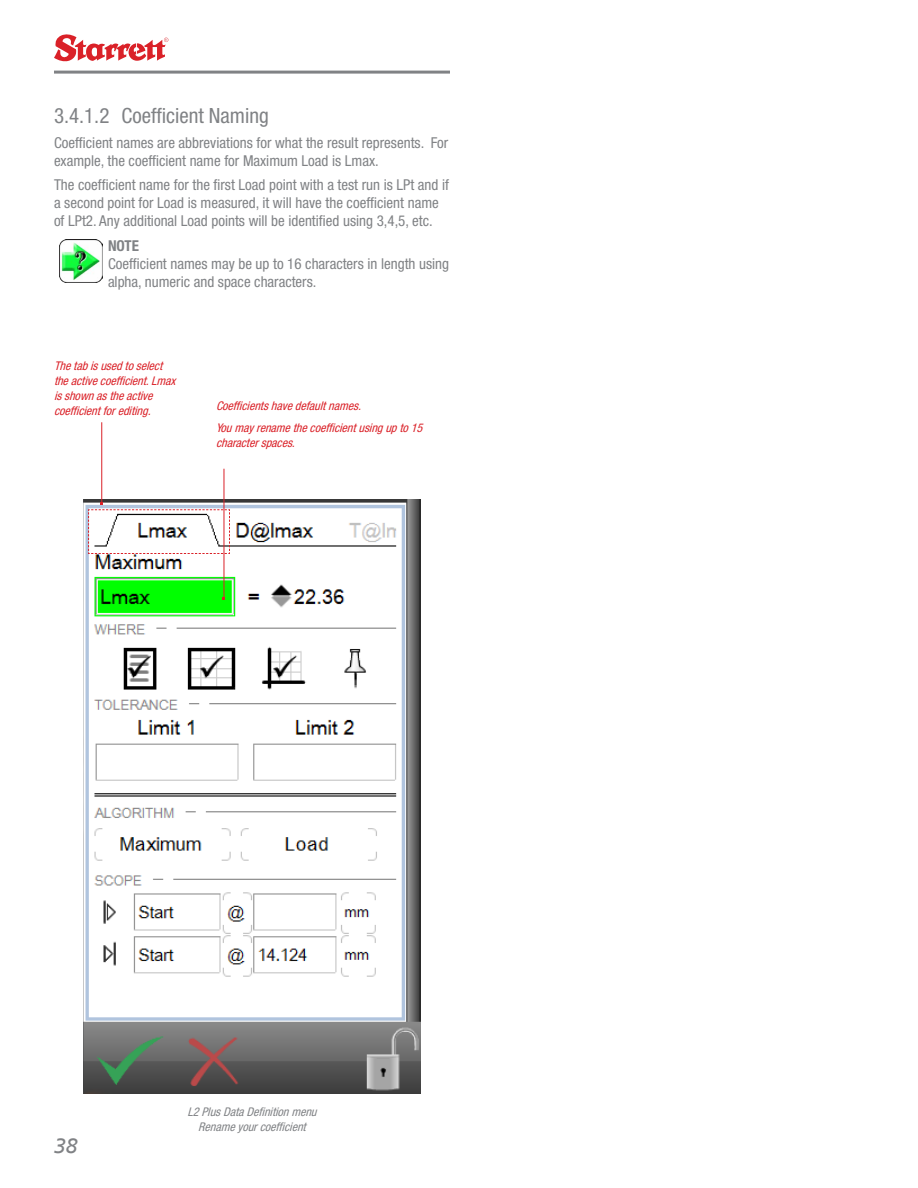
<style>
.page{position:relative;width:918px;height:1188px;background:#fff}
.page>*{position:absolute;margin:0;border:0;box-sizing:border-box;transform-origin:0 0}
.t1{font:condensed 21px "Helvetica Neue LT Pro";color:#808285}
.t2{font:italic 500 21px "AG Foreigner";color:#808285}
.t3{font:condensed 15px/18px "Helvetica Neue LT Pro";color:#808285}
.t4{font:700 condensed 15px "Helvetica Neue LT Pro";color:#808285}
.t5{font:italic condensed 12px/15px "Helvetica Neue LT Pro";color:#da2128}
.t6{font:italic condensed 12px/15px "Helvetica Neue LT Pro";color:#808285;text-align:center}
</style>
<div class="page">
<hr style="left:54px;top:71px;width:396px;height:3px;background:#808285">
<svg style="left:54px;top:34px;width:114px;height:27px"></svg>
<img style="left:60px;top:240px;width:42px;height:43px">
<img style="left:83px;top:500px;width:338px;height:594px">
<hr style="left:101px;top:422px;width:1px;height:82px;background:#da2128">
<svg style="left:88px;top:502px;width:142px;height:52px"></svg>
<hr style="left:224px;top:469px;width:1px;height:130px;background:#da2128">
<h1 class="t1" style="left:54px;top:103px;width:216px">3.4.1.2 Coefficient Naming</h1>
<p class="t3" style="left:54px;top:133px;width:396px">Coefficient names are abbreviations for what the result represents. For example, the coefficient name for Maximum Load is Lmax.</p>
<p class="t3" style="left:54px;top:176px;width:396px">The coefficient name for the first Load point with a test run is LPt and if a second point for Load is measured, it will have the coefficient name of LPt2. Any additional Load points will be identified using 3,4,5, etc.</p>
<p class="t4" style="left:108px;top:237px;width:31px">NOTE</p>
<p class="t3" style="left:108px;top:255px;width:343px">Coefficient names may be up to 16 characters in length using alpha, numeric and space characters.</p>
<p class="t5" style="left:54px;top:358px;width:127px">Thetabisusedtoselect theactivecoefficient.Lmax isshownastheactive coefficientforediting.</p>
<p class="t5" style="left:216px;top:395px;width:211px;line-height:21.8px">Coefficientshavedefaultnames.<br>Youmayrenamethecoefficientusingupto15</p>
<p class="t5" style="left:216px;top:435px;width:84px">characterspaces.</p>
<h1 class="t2" style="left:54px;top:1134px;width:25px">38</h1>
<p class="t6" style="left:188px;top:1104px;width:134px">L2PlusDataDefinitionmenu<br>Renameyourcoefficient</p>
</div>
